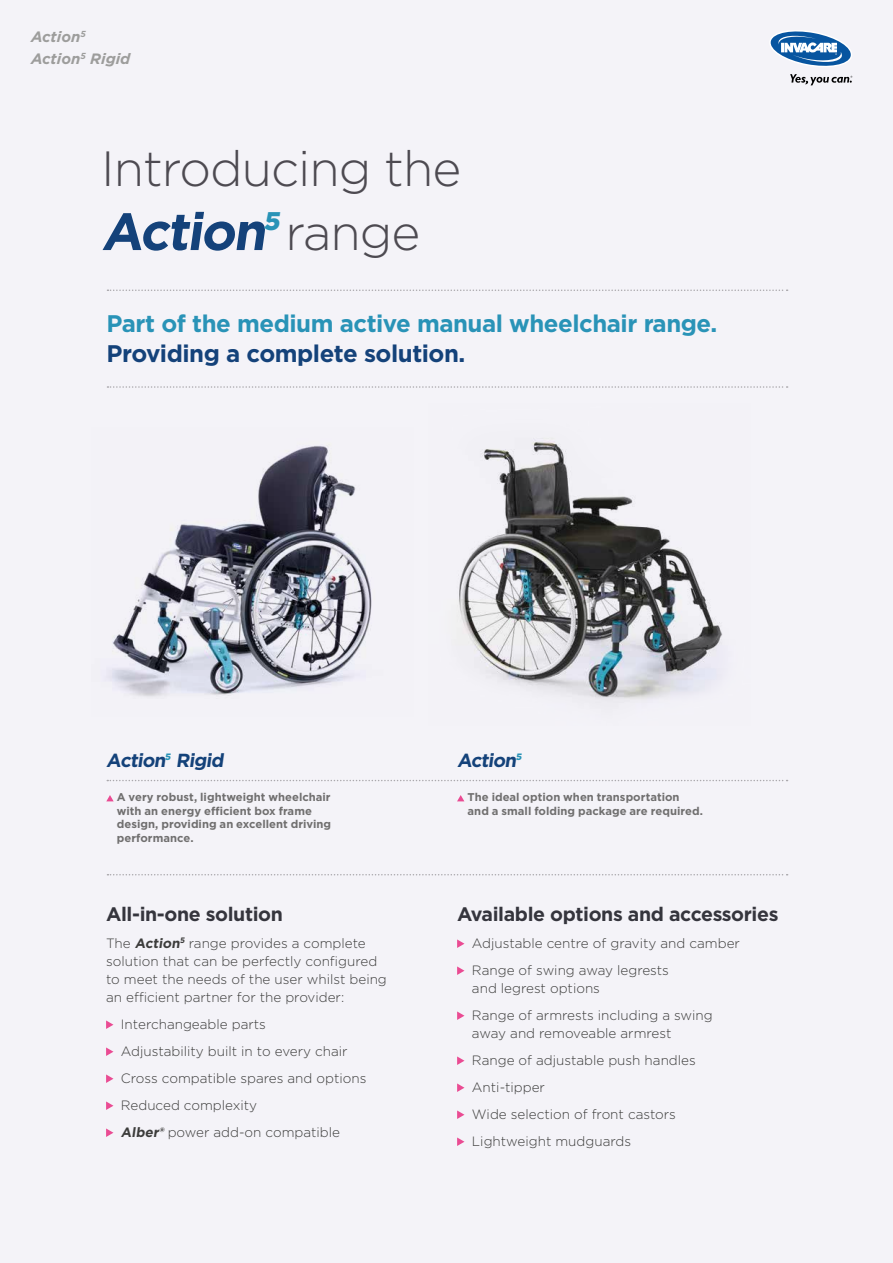
<style>
.page{position:relative;width:893px;height:1263px;background:#f4f3f8}
.page>*{position:absolute;margin:0;border:0;box-sizing:border-box;transform-origin:0 0}
.t1{font:700 52.35px "Gotham";color:#14427a}
.t2{font:300 49.35px "Gotham";letter-spacing:-.02em;color:#4d4a51}
.t3{font:700 24px "Gotham";letter-spacing:-.02em;color:#2993b7}
.t4{font:700 24px "Gotham";letter-spacing:-.02em;color:#14427a}
.t5{font:700 19.5px "Gotham";letter-spacing:-.02em;color:#35353d}
.t6{font:700 18.9px "Gotham";color:#14427a}
.t7{font:italic 700 15px/22px "Gotham";color:#9d9d9c}
.t8{font:300 13.5px/27px "Gotham";color:#3c3c3b}
.t9{font:700 11.25px/13.5px "Gotham";color:#706f6f}
.s1{font-weight:300;font-size:49.35px;color:#4d4a51}
.s2{font-weight:700}
</style>
<div class="page">
<img style="left:457px;top:438px;width:266px;height:262px">
<svg style="left:107px;top:874px;width:681px;height:1px"></svg>
<svg style="left:107px;top:386px;width:681px;height:2px"></svg>
<svg style="left:107px;top:289px;width:681px;height:2px"></svg>
<svg style="left:106px;top:795px;width:8px;height:6px"></svg>
<svg style="left:457px;top:795px;width:7px;height:6px"></svg>
<svg style="left:107px;top:780px;width:681px;height:1px"></svg>
<svg style="left:106px;top:1020px;width:7px;height:9px"></svg>
<svg style="left:106px;top:1047px;width:7px;height:9px"></svg>
<svg style="left:106px;top:1074px;width:7px;height:9px"></svg>
<svg style="left:106px;top:1101px;width:7px;height:9px"></svg>
<svg style="left:106px;top:1128px;width:7px;height:9px"></svg>
<svg style="left:457px;top:939px;width:7px;height:9px"></svg>
<svg style="left:457px;top:966px;width:7px;height:9px"></svg>
<svg style="left:457px;top:1011px;width:7px;height:9px"></svg>
<svg style="left:457px;top:1056px;width:7px;height:9px"></svg>
<svg style="left:457px;top:1083px;width:7px;height:9px"></svg>
<svg style="left:457px;top:1110px;width:7px;height:9px"></svg>
<svg style="left:457px;top:1137px;width:7px;height:9px"></svg>
<img style="left:106px;top:444px;width:266px;height:253px">
<svg style="left:770px;top:30px;width:82px;height:55px"></svg>
<p class="t7" style="left:31px;top:26px;width:101px">Action<sup>5<br></sup>Action<sup>5</sup> Rigid</p>
<h2 class="t2" style="left:101px;top:142px;width:361px">Introducing the</h2>
<h1 class="t1" style="left:101px;top:197px;width:321px">Action<sup>5</sup> <span class="s1">r a n g e</span></h1>
<h3 class="t3" style="left:107px;top:307px;width:612px">Part of the medium active manual wheelchair range.</h3>
<h3 class="t4" style="left:107px;top:337px;width:360px">Providing a complete solution.</h3>
<h3 class="t6" style="left:106px;top:748px;width:122px">Action<sup>5</sup> Rigid</h3>
<h3 class="t6" style="left:457px;top:748px;width:68px">Action<sup>5</sup></h3>
<p class="t9" style="left:117px;top:791px;width:216px">A very robust, lightweight wheelchair with an energy efficient box frame design, providing an excellent driving performance.</p>
<p class="t9" style="left:468px;top:791px;width:237px">The ideal option when transportation and a small folding package are required.</p>
<h3 class="t5" style="left:106px;top:902px;width:178px">All-in-one solution</h3>
<p class="t8" style="left:106px;top:934px;width:282px;line-height:18px">The <span class="s2">Action</span><sup>5</sup> range provides a complete solution that can be perfectly configured to meet the needs of the user whilst being an efficient partner for the provider:</p>
<p class="t8" style="left:121px;top:1011px;width:247px">Interchangeable parts<br>Adjustability built in to every chair<br>Cross compatible spares and options<br>Reduced complexity<br><span class="s2">Alber®</span> power add-on compatible</p>
<h3 class="t5" style="left:457px;top:902px;width:323px">Available options and accessories</h3>
<p class="t8" style="left:472px;top:930px;width:269px">Adjustable centre of gravity and camber<br>Range of swing away legrests</p>
<p class="t8" style="left:472px;top:975px;width:242px">and legrest options<br>Range of armrests including a swing</p>
<p class="t8" style="left:472px;top:1020px;width:225px">away and removeable armrest<br>Range of adjustable push handles<br>Anti-tipper<br>Wide selection of front castors<br>Lightweight mudguards</p>
</div>
